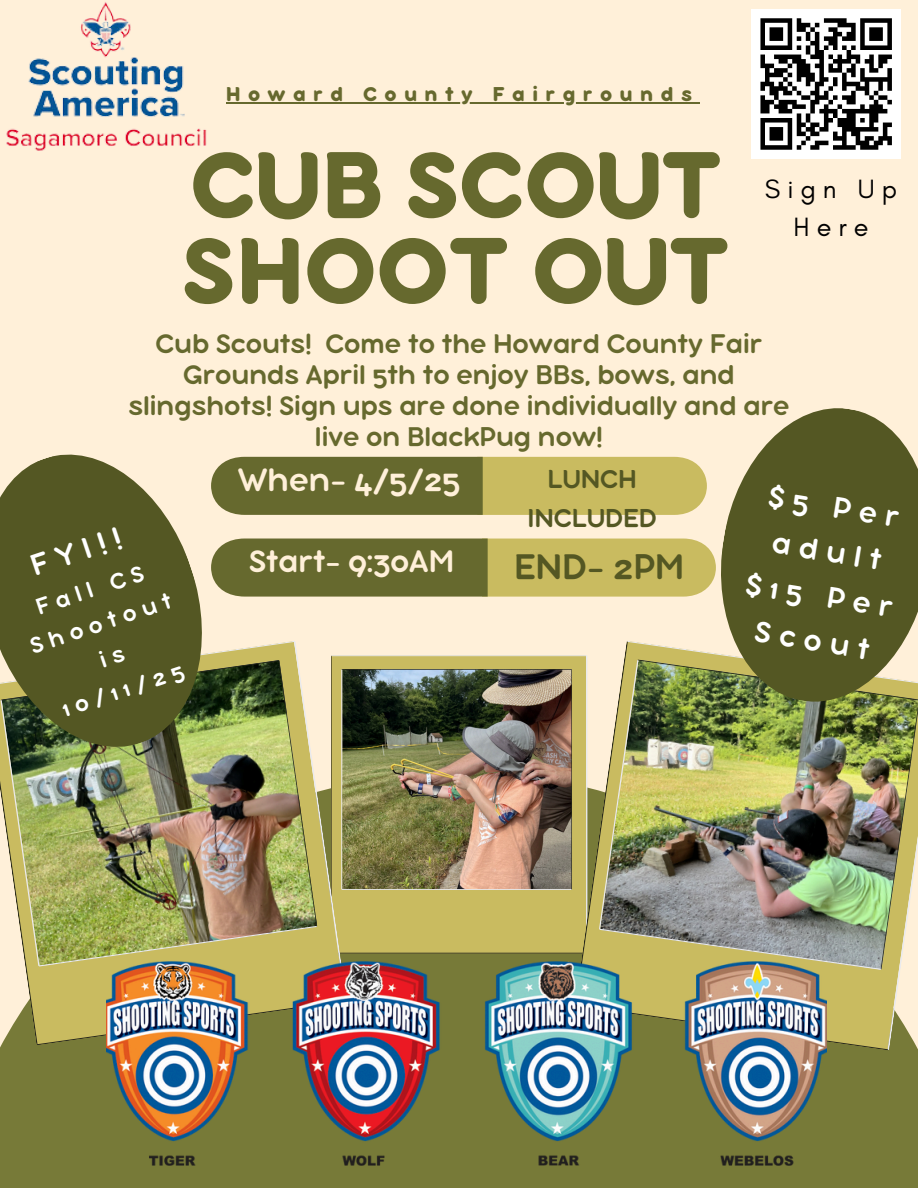
<style>
.page{position:relative;width:918px;height:1188px;background:#fff0d9}
.page>*{position:absolute;margin:0;border:0;box-sizing:border-box;transform-origin:0 0}
.t1{font:700 101.7px/85.8px "Bubbleboddy Neue";color:#66692e}
.t2{font:38.7px "Bubbleboddy Neue";color:#545723}
.t3{font:35.55px "Bubbleboddy Neue";color:#fff0d9}
.t4{font:34.05px "Bubbleboddy Neue";color:#fff0d9}
.t5{font:32.55px/45px "Bubbleboddy Neue";color:#fff;text-align:center}
.t6{font:29.4px/31.2px "Bubbleboddy Neue";color:#66692e;text-align:center}
.t7{font:28.2px/39.3px "Bubbleboddy Neue";color:#545723;text-align:center}
.t8{font:27px/37.2px "Glacial Indifference";letter-spacing:.255em;color:#000;text-align:center}
.t9{font:25.05px/34.8px "Bubbleboddy Neue";color:#fff;text-align:center}
.t10{font:700 21.75px "Bubbleboddy Neue";letter-spacing:.34em;color:#66692e}
</style>
<div class="page">
<div style="left:0;top:954px;width:918px;height:234px;background:#777a38"></div>
<img style="left:347px;top:655px;width:228px;height:298px">
<svg style="left:575px;top:655px;width:24px;height:307px;fill:#c9bb60"></svg>
<img style="left:599px;top:641px;width:319px;height:409px">
<svg style="left:0;top:1001px;width:106px;height:44px;background:#b8ae64"></svg>
<img style="left:0;top:641px;width:347px;height:360px">
<svg style="left:217px;top:539px;width:494px;height:58px;background:#948f47"></svg>
<svg style="left:217px;top:457px;width:490px;height:58px;background:#959047"></svg>
<img style="left:106px;top:962px;width:720px;height:204px">
<hr style="left:226px;top:102px;width:473px;height:2px;background:#66692e">
<img style="left:6px;top:2px;width:201px;height:149px">
<svg style="left:711px;top:408px;width:207px;height:302px;fill:#545723"></svg>
<div style="left:751px;top:9px;width:150px;height:150px;background:#fff"></div>
<svg style="left:760px;top:18px;width:132px;height:132px"></svg>
<svg style="left:0;top:454px;width:217px;height:307px;background:#6f7141"></svg>
<h4 class="t10" style="left:226px;top:87px;width:468px">Howard County Fairgrounds</h4>
<h5 class="t1" style="left:183px;top:150px;width:548px">CUB SCOUT<br>SHOOT OUT</h5>
<h3 class="t6" style="left:128px;top:330px;width:663px">Cub Scouts! Come to the Howard County Fair Grounds April 5th to enjoy BBs, bows, and slingshots! Sign ups are done individually and are live on BlackPug now!</h3>
<h6 class="t3" style="left:238px;top:468px;width:224px">When- 4/5/25</h6>
<h3 class="t7" style="left:527px;top:462px;width:131px">LUNCH<br>INCLUDED</h3>
<h2 class="t8" style="left:765px;top:170px;width:134px">Sign Up<br>Here</h2>
<h3 class="t5" style="left:763px;top:475px;width:150px;rotate:9deg">$5 Per adult $15 Per<br>Scout</h3>
<p class="t5" style="left:25px;top:547px;width:95px;rotate:-18deg">FYI!!</p>
<h1 class="t4" style="left:249px;top:551px;width:206px">Start- 9:30AM</h1>
<h5 class="t2" style="left:514px;top:554px;width:171px">END- 2PM</h5>
<p class="t9" style="left:15px;top:598px;width:149px;rotate:-18deg">Fall CS<br>Shootout i s<br>10/11/25</p>
</div>
